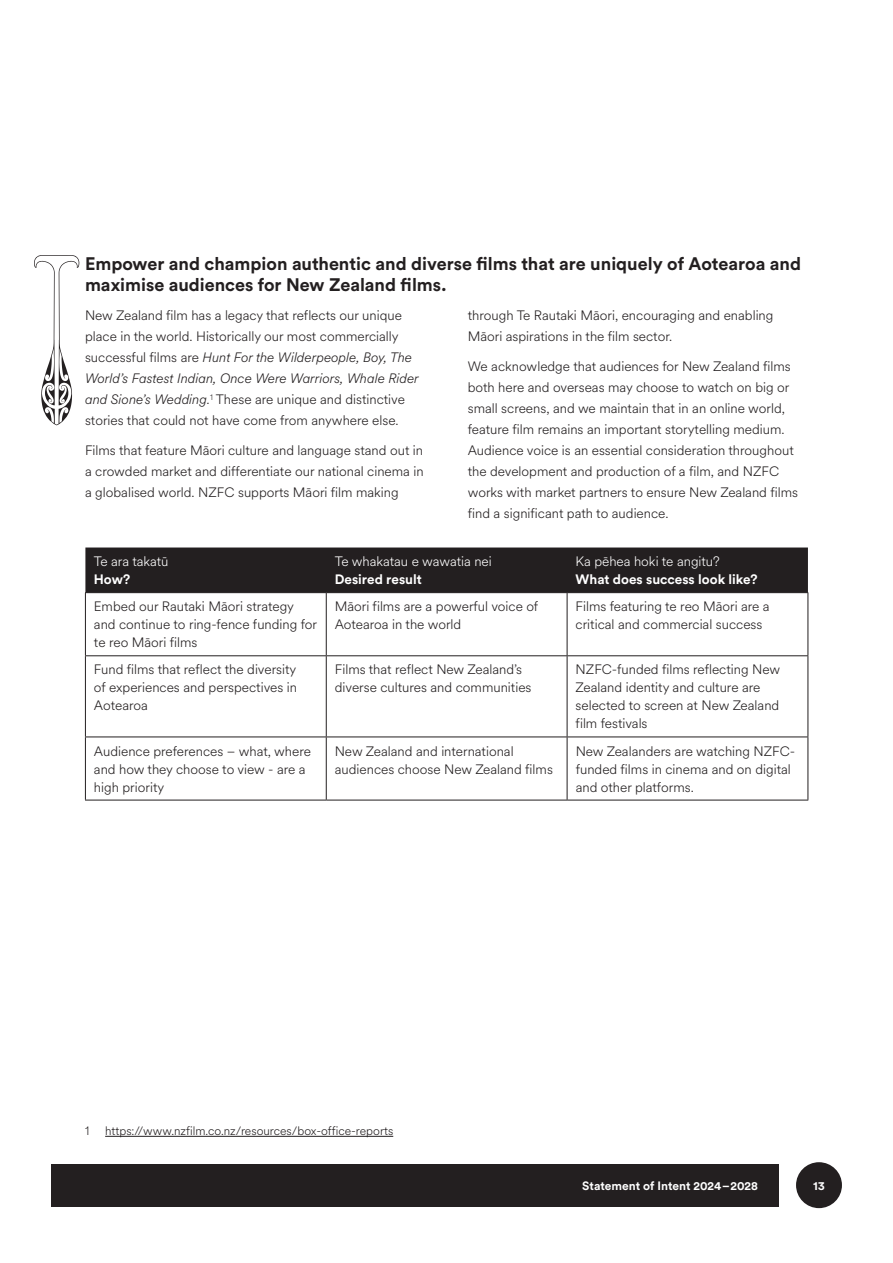
<style>
.page{position:relative;width:893px;height:1263px;background:#fff}
.page>*{position:absolute;margin:0;border:0;box-sizing:border-box;transform-origin:0 0}
.h3_-_span_all{font:700 18px/21px "Circular Std";color:#231f20}
.body{font:300 13.5px/21px "Circular Spotify Text";color:#231f20}
.body_tight__12pt_spacing{font:300 13.5px/18px "Circular Spotify Text";color:#231f20}
.body_tight__12pt_spacing-2{font:300 13.5px/18px "Circular Spotify Text";color:#fff}
.body_tight__12pt_spacing-3{font:700 13.5px/18px "Circular Std";color:#fff}
.footnote{font:300 12px "Circular Spotify Text";color:#231f20}
.t1{font:700 12px "Circular Std";color:#fff}
.s1{font-style:italic}
.s2{font-family:"Circular Std";font-weight:700}
.s3{font-family:"Circular Spotify Text";font-weight:300}
</style>
<div class="page">
<div style="left:51px;top:1164px;width:727px;height:42px;background:#231f20"></div>
<div style="left:796px;top:1162px;width:46px;height:46px;background:#231f20;border-radius:50%"></div>
<hr style="left:105px;top:1136px;width:288px;height:1px;background:#231f20">
<div style="left:85px;top:547px;width:723px;height:45px;background:#231f20"></div>
<hr style="left:85px;top:592px;width:241px;height:1px;background:#231f20">
<hr style="left:85px;top:593px;width:1px;height:62px;background:#231f20">
<hr style="left:326px;top:592px;width:241px;height:1px;background:#231f20">
<hr style="left:326px;top:593px;width:1px;height:62px;background:#231f20">
<hr style="left:567px;top:592px;width:241px;height:1px;background:#231f20">
<hr style="left:567px;top:593px;width:1px;height:62px;background:#231f20">
<hr style="left:807px;top:593px;width:1px;height:62px;background:#231f20">
<hr style="left:85px;top:655px;width:241px;height:1px;background:#231f20">
<hr style="left:85px;top:656px;width:1px;height:80px;background:#231f20">
<hr style="left:326px;top:655px;width:241px;height:1px;background:#231f20">
<hr style="left:326px;top:656px;width:1px;height:80px;background:#231f20">
<hr style="left:567px;top:655px;width:241px;height:1px;background:#231f20">
<hr style="left:567px;top:656px;width:1px;height:80px;background:#231f20">
<hr style="left:807px;top:656px;width:1px;height:80px;background:#231f20">
<hr style="left:85px;top:736px;width:241px;height:1px;background:#231f20">
<hr style="left:85px;top:737px;width:1px;height:63px;background:#231f20">
<hr style="left:326px;top:736px;width:241px;height:1px;background:#231f20">
<hr style="left:326px;top:737px;width:1px;height:63px;background:#231f20">
<hr style="left:567px;top:736px;width:241px;height:1px;background:#231f20">
<hr style="left:567px;top:737px;width:1px;height:63px;background:#231f20">
<hr style="left:807px;top:737px;width:1px;height:63px;background:#231f20">
<hr style="left:85px;top:800px;width:241px;height:1px;background:#231f20">
<hr style="left:326px;top:800px;width:241px;height:1px;background:#231f20">
<hr style="left:567px;top:800px;width:241px;height:1px;background:#231f20">
<svg style="left:34px;top:255px;width:45px;height:170px"></svg>
<p class="h3_-_span_all" style="left:85px;top:252px;width:717px">Empower and champion authentic and diverse films that are uniquely of Aotearoa and maximise audiences for New Zealand films.</p>
<p class="body" style="left:85px;top:305px;width:335px">New Zealand film has a legacy that reflects our unique place in the world. Historically our most commercially successful films are <span class="s1">Hunt For the Wilderpeople, Boy, The World’s Fastest Indian, Once Were Warriors, Whale Rider and Sione’s Wedding.</span><sup>1</sup> These are unique and distinctive stories that could not have come from anywhere else.</p>
<p class="body" style="left:85px;top:440px;width:340px;text-align:justify">Films that feature Māori culture and language stand out in a crowded market and differentiate our national cinema in a globalised world. NZFC supports Māori film making</p>
<p class="body" style="left:468px;top:305px;width:307px">through Te Rautaki Māori, encouraging and enabling<br>Māori aspirations in the film sector.</p>
<p class="body" style="left:468px;top:356px;width:332px">We acknowledge that audiences for New Zealand films both here and overseas may choose to watch on big or small screens, and we maintain that in an online world, feature film remains an important storytelling medium.<br>Audience voice is an essential consideration throughout the development and production of a film, and NZFC works with market partners to ensure New Zealand films find a significant path to audience.</p>
<p class="body_tight__12pt_spacing-2" style="left:94px;top:553px;width:76px">Te ara takatū<br><span class="s2">How?</span></p>
<p class="body_tight__12pt_spacing-2" style="left:335px;top:553px;width:159px">Te whakatau e wawatia nei<br><span class="s2">Desired result</span></p>
<p class="body_tight__12pt_spacing-3" style="left:576px;top:552px;width:183px"><span class="s3">Ka pēhea hoki te angitu?<br></span>What does success look like?</p>
<p class="body_tight__12pt_spacing" style="left:94px;top:598px;width:225px">Embed our Rautaki Māori strategy and continue to ring-fence funding for te reo Māori films</p>
<p class="body_tight__12pt_spacing" style="left:335px;top:598px;width:205px">Māori films are a powerful voice of<br>Aotearoa in the world</p>
<p class="body_tight__12pt_spacing" style="left:576px;top:598px;width:196px">Films featuring te reo Māori are a critical and commercial success</p>
<p class="body_tight__12pt_spacing" style="left:94px;top:661px;width:205px;text-align:justify">Fund films that reflect the diversity of experiences and perspectives in Aotearoa</p>
<p class="body_tight__12pt_spacing" style="left:335px;top:661px;width:198px">Films that reflect New Zealand’s diverse cultures and communities</p>
<p class="body_tight__12pt_spacing" style="left:576px;top:661px;width:206px">NZFC-funded films reflecting New<br>Zealand identity and culture are selected to screen at New Zealand film festivals</p>
<p class="body_tight__12pt_spacing" style="left:94px;top:742px;width:219px">Audience preferences – what, where and how they choose to view - are a high priority</p>
<p class="body_tight__12pt_spacing" style="left:335px;top:742px;width:220px">New Zealand and international audiences choose New Zealand films</p>
<p class="body_tight__12pt_spacing" style="left:576px;top:742px;width:221px">New Zealanders are watching NZFC&shy;funded films in cinema and on digital and other platforms.</p>
<p class="footnote" style="left:85px;top:1123px;width:6px">1</p>
<p class="footnote" style="left:105px;top:1123px;width:290px">https://www.nzfilm.co.nz/resources/box-office-reports</p>
<p class="t1" style="left:582px;top:1178px;width:177px">Statement of Intent 2024–2028</p>
<p class="t1" style="left:813px;top:1178px;width:13px">13</p>
</div>
